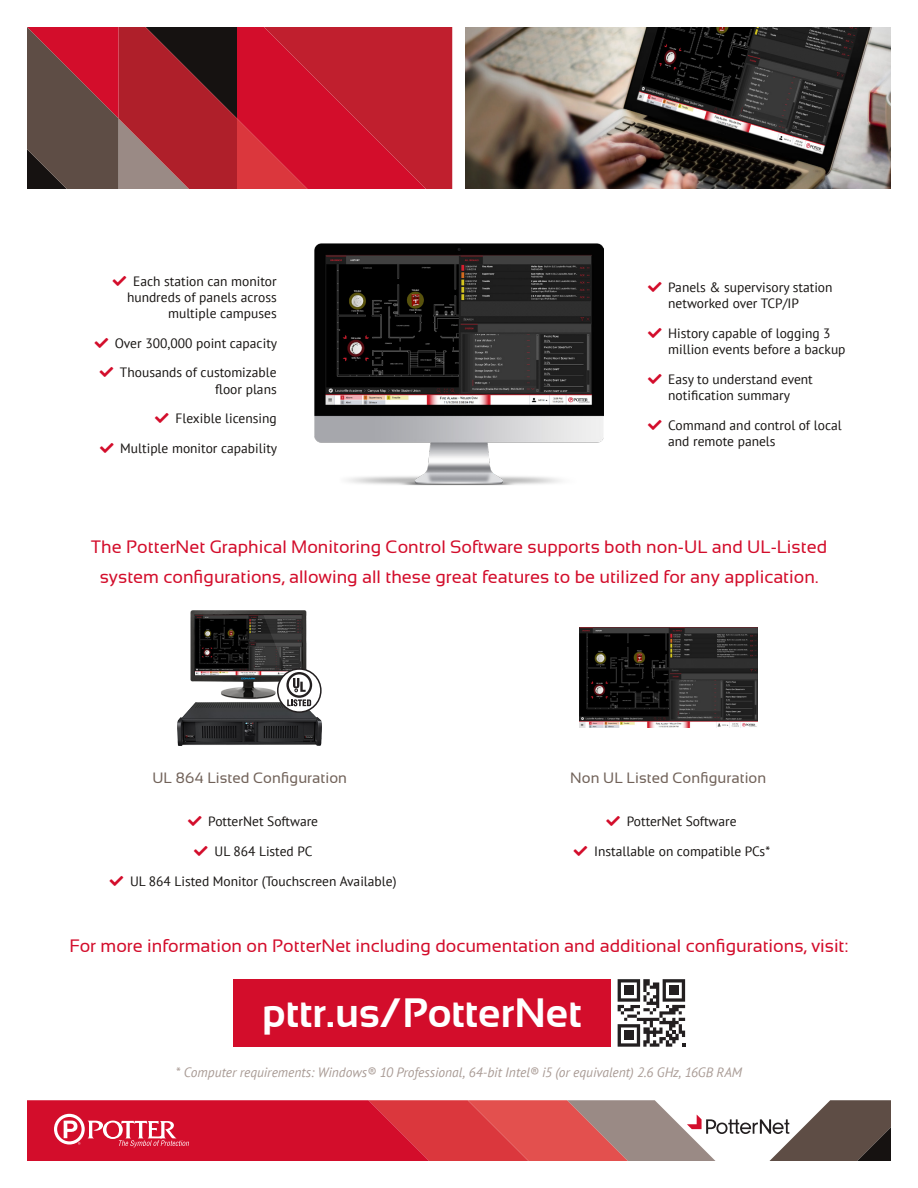
<style>
.page{position:relative;width:918px;height:1188px;background:#fff}
.page>*{position:absolute;margin:0;border:0;box-sizing:border-box;transform-origin:0 0}
.t1{font:700 41.1px "Sansation";color:#fff}
.t2{font:18px/30px "Sansation";color:#d30d2b;text-align:center}
.t3{font:15px "Sansation";letter-spacing:.005em;color:#716259}
.t4{font:13.5px/16.2px "PT Sans";color:#171412}
.t5{font:italic 13.5px "PT Sans";color:#a99b95}
</style>
<div class="page">
<svg style="left:27px;top:27px;width:425px;height:162px;background:#a42531"></svg>
<img style="left:466px;top:27px;width:425px;height:162px">
<img style="left:314px;top:243px;width:290px;height:243px">
<img style="left:579px;top:627px;width:178px;height:101px">
<img style="left:178px;top:610px;width:144px;height:135px">
<svg style="left:278px;top:669px;width:43px;height:43px"></svg>
<svg style="left:286px;top:672px;width:26px;height:34px"></svg>
<div style="left:277px;top:668px;width:45px;height:45px;border:2px solid #231f20;border-radius:50%"></div>
<div style="left:233px;top:979px;width:378px;height:68px;background:#d30d2b"></div>
<svg style="left:618px;top:979px;width:67px;height:68px"></svg>
<svg style="left:27px;top:1100px;width:864px;height:61px;background:#c7505b"></svg>
<p class="t4" style="left:127px;top:272px;width:151px;text-align:right">Each station can monitor hundreds of panels across multiple campuses</p>
<p class="t4" style="left:115px;top:334px;width:164px">Over 300,000 point capacity</p>
<p class="t4" style="left:120px;top:364px;width:158px;text-align:right">Thousands of customizable floor plans</p>
<p class="t4" style="left:176px;top:410px;width:103px">Flexible licensing</p>
<p class="t4" style="left:120px;top:440px;width:158px">Multiple monitor capability</p>
<p class="t4" style="left:668px;top:279px;width:166px">Panels &amp; supervisory station networked over TCP/IP</p>
<p class="t4" style="left:668px;top:325px;width:179px">History capable of logging 3 million events before a backup</p>
<p class="t4" style="left:668px;top:371px;width:146px">Easy to understand event notification summary</p>
<p class="t4" style="left:668px;top:417px;width:175px">Command and control of local and remote panels</p>
<p class="t2" style="left:91px;top:532px;width:738px">The PotterNet Graphical Monitoring Control Software supports both non-UL and UL-Listed system configurations, allowing all these great features to be utilized for any application.</p>
<p class="t3" style="left:152px;top:769px;width:196px">UL 864 Listed Configuration</p>
<p class="t4" style="left:208px;top:813px;width:111px">PotterNet Software</p>
<p class="t4" style="left:215px;top:843px;width:99px">UL 864 Listed PC</p>
<p class="t4" style="left:130px;top:872px;width:268px">UL 864 Listed Monitor (Touchscreen Available)</p>
<p class="t3" style="left:570px;top:769px;width:198px">Non UL Listed Configuration</p>
<p class="t4" style="left:627px;top:813px;width:111px">PotterNet Software</p>
<p class="t4" style="left:594px;top:843px;width:177px">Installable on compatible PCs*</p>
<p class="t2" style="left:70px;top:931px;width:780px">For more information on PotterNet including documentation and additional configurations, visit:</p>
<p class="t1" style="left:262px;top:990px;width:321px">pttr.us/PotterNet</p>
<p class="t5" style="left:176px;top:1064px;width:568px">* Computer requirements: Windows® 10 Professional, 64-bit Intel® i5 (or equivalent) 2.6 GHz, 16GB RAM</p>
</div>
